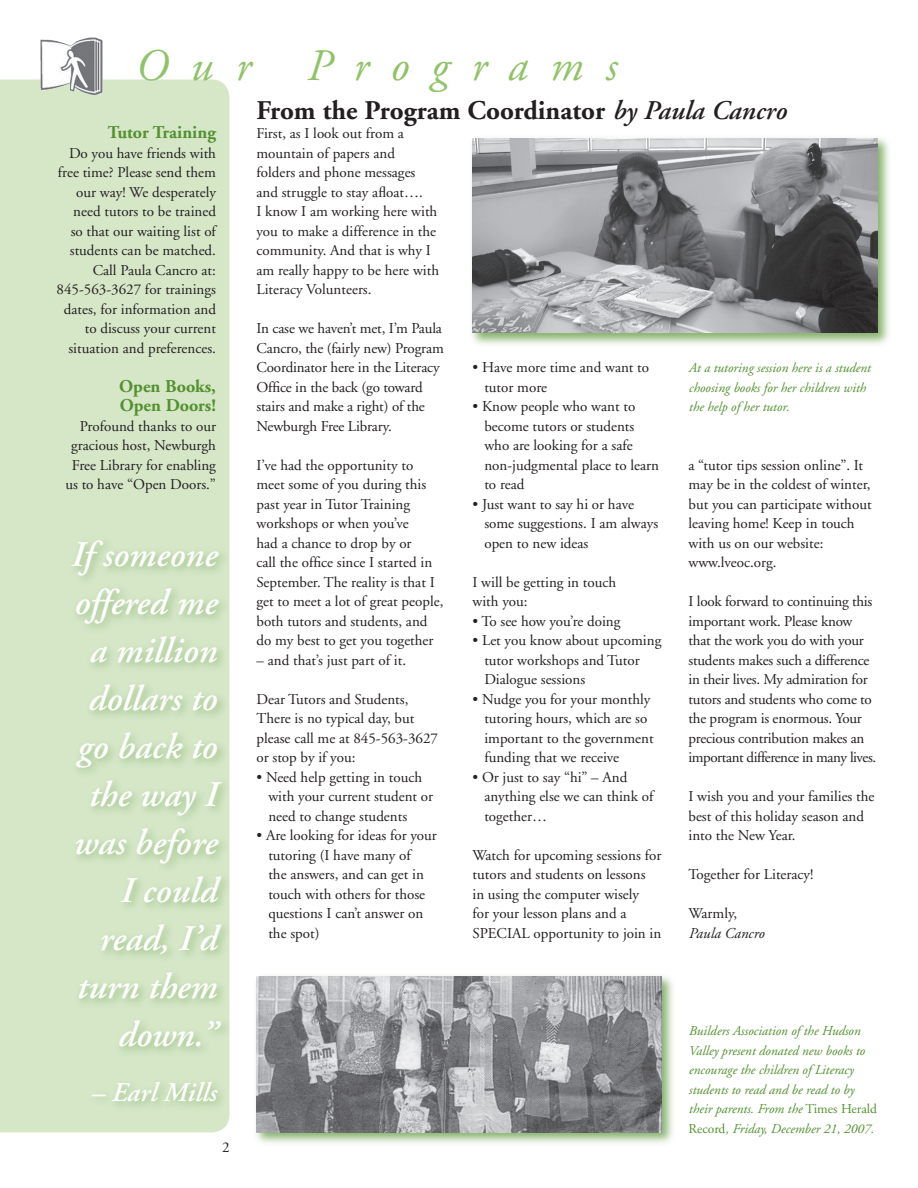
<style>
.page{position:relative;width:918px;height:1188px;background:#fff}
.page>*{position:absolute;margin:0;border:0;box-sizing:border-box;transform-origin:0 0}
.t1{font:italic 45px "Adobe Garamond";letter-spacing:.5em;color:#90c369}
.Body_Text{font:italic 600 36px/48px "Adobe Garamond";color:#fff;text-align:right}
.Headline{font:700 27px "Adobe Garamond";color:#231f20}
.Body_Text-2{font:italic 600 27px "Adobe Garamond";color:#fff}
.Subhead_1{font:700 18px/19.5px "Adobe Garamond";color:#539130}
.Body_Text-3{font:15px/19.5px "Adobe Garamond";color:#231f20}
.Body_Text-4{font:italic 15px/19.5px "Adobe Garamond";color:#231f20}
.Captions{font:italic 13.5px/19.5px "Adobe Garamond";color:#539130}
.s1{font-weight:600;font-style:italic}
.s2{font-style:normal}
</style>
<div class="page">
<div style="left:0;top:80px;width:230px;height:1052px;background:#d6e7c8"></div>
<div style="left:469px;top:134px;width:423px;height:214px;background:#539130;opacity:.7"></div>
<img style="left:472px;top:138px;width:406px;height:195px">
<div style="left:68px;top:534px;width:165px;height:580px;background:#539130;opacity:.5"></div>
<img style="left:41px;top:37px;width:62px;height:58px">
<div style="left:253px;top:973px;width:423px;height:175px;background:#539130;opacity:.7"></div>
<img style="left:256px;top:976px;width:406px;height:156px">
<p class="t1" style="left:134px;top:41px;width:483px">Our Programs</p>
<p class="Subhead_1" style="left:108px;top:123px;width:110px">Tutor Training</p>
<p class="Body_Text-3" style="left:57px;top:143px;width:161px;text-align:right">Do you have friends with free time? Please send them our way! We desperately need tutors to be trained<br>so that our waiting list of students can be matched.<br>Call Paula Cancro at:<br>845-563-3627 for trainings dates, for information and to discuss your current situation and preferences.</p>
<p class="Subhead_1" style="left:119px;top:376px;width:98px">Open Books,<br>Open Doors!</p>
<p class="Body_Text-3" style="left:65px;top:416px;width:152px;text-align:right">Profound thanks to our gracious host, Newburgh<br>Free Library for enabling us to have “Open Doors.”</p>
<p class="Body_Text" style="left:70px;top:532px;width:148px">If someone offered me a million dollars to go back to the way I was before<br>I could read, I’d turn them down.”</p>
<p class="Body_Text-2" style="left:90px;top:1077px;width:127px">– Earl Mills</p>
<p class="Body_Text-3" style="left:222px;top:1138px;width:9px">2</p>
<p class="Headline" style="left:256px;top:95px;width:531px">From the Program Coordinator <span class="s1">by Paula Cancro</span></p>
<p class="Body_Text-3" style="left:256px;top:124px;width:184px">First, as I look out from a mountain of papers and<br>folders and phone messages and struggle to stay afloat….<br>I know I am working here with you to make a difference in the community. And that is why I am really happy to be here with<br>Literacy Volunteers.</p>
<p class="Body_Text-3" style="left:256px;top:319px;width:189px">In case we haven’t met, I’m Paula<br>Cancro, the (fairly new) Program<br>Coordinator here in the Literacy<br>Office in the back (go toward stairs and make a right) of the<br>Newburgh Free Library.</p>
<p class="Body_Text-3" style="left:256px;top:455px;width:188px">I’ve had the opportunity to meet some of you during this past year in Tutor Training workshops or when you’ve<br>had a chance to drop by or<br>call the office since I started in<br>September. The reality is that I get to meet a lot of great people, both tutors and students, and do my best to get you together</p>
<p class="Body_Text-3" style="left:256px;top:650px;width:151px">– and that’s just part of it.</p>
<p class="Body_Text-3" style="left:256px;top:689px;width:153px">Dear Tutors and Students,</p>
<p class="Body_Text-3" style="left:256px;top:709px;width:183px">There is no typical day, but please call me at 845-563-3627 or stop by if you:</p>
<p class="Body_Text-3" style="left:268px;top:767px;width:166px;text-indent:-12px">• Need help getting in touch with your current student or need to change students</p>
<p class="Body_Text-3" style="left:268px;top:826px;width:170px;text-indent:-12px">• Are looking for ideas for your tutoring (I have many of<br>the answers, and can get in touch with others for those questions I can’t answer on the spot)</p>
<p class="Body_Text-3" style="left:484px;top:358px;width:166px;text-indent:-12px">• Have more time and want to tutor more</p>
<p class="Body_Text-3" style="left:484px;top:397px;width:176px;text-indent:-12px">• Know people who want to become tutors or students who are looking for a safe non-judgmental place to learn to read</p>
<p class="Body_Text-3" style="left:484px;top:494px;width:175px;text-indent:-12px">• Just want to say hi or have some suggestions. I am always open to new ideas</p>
<p class="Body_Text-3" style="left:472px;top:572px;width:145px">I will be getting in touch with you:</p>
<p class="Body_Text-3" style="left:472px;top:611px;width:150px">• To see how you’re doing</p>
<p class="Body_Text-3" style="left:484px;top:631px;width:179px;text-indent:-12px">• Let you know about upcoming tutor workshops and Tutor<br>Dialogue sessions</p>
<p class="Body_Text-3" style="left:484px;top:689px;width:171px;text-indent:-12px">• Nudge you for your monthly tutoring hours, which are so important to the government funding that we receive</p>
<p class="Body_Text-3" style="left:484px;top:767px;width:171px;text-indent:-12px">• Or just to say “hi” – And anything else we can think of together…</p>
<p class="Body_Text-3" style="left:472px;top:845px;width:190px">Watch for upcoming sessions for tutors and students on lessons<br>in using the computer wisely<br>for your lesson plans and a<br>SPECIAL opportunity to join in</p>
<p class="Captions" style="left:688px;top:358px;width:183px">At a tutoring session here is a student choosing books for her children with the help of her tutor.</p>
<p class="Body_Text-3" style="left:688px;top:455px;width:185px">a “tutor tips session online”. It may be in the coldest of winter, but you can participate without leaving home! Keep in touch with us on our website: www.lveoc.org.</p>
<p class="Body_Text-3" style="left:688px;top:592px;width:189px">I look forward to continuing this important work. Please know that the work you do with your students makes such a difference in their lives. My admiration for tutors and students who come to the program is enormous. Your precious contribution makes an important difference in many lives.</p>
<p class="Body_Text-3" style="left:688px;top:787px;width:188px">I wish you and your families the best of this holiday season and into the New Year.</p>
<p class="Body_Text-3" style="left:688px;top:865px;width:126px">Together for Literacy!</p>
<p class="Body_Text-4" style="left:688px;top:904px;width:77px"><span class="s2">Warmly,<br></span>Paula Cancro</p>
<p class="Captions" style="left:688px;top:1021px;width:190px">Builders Association of the Hudson Valley present donated new books to encourage the children of Literacy students to read and be read to by their parents. From the <span class="s2">Times Herald Record</span>, Friday, December 21, 2007.</p>
</div>
